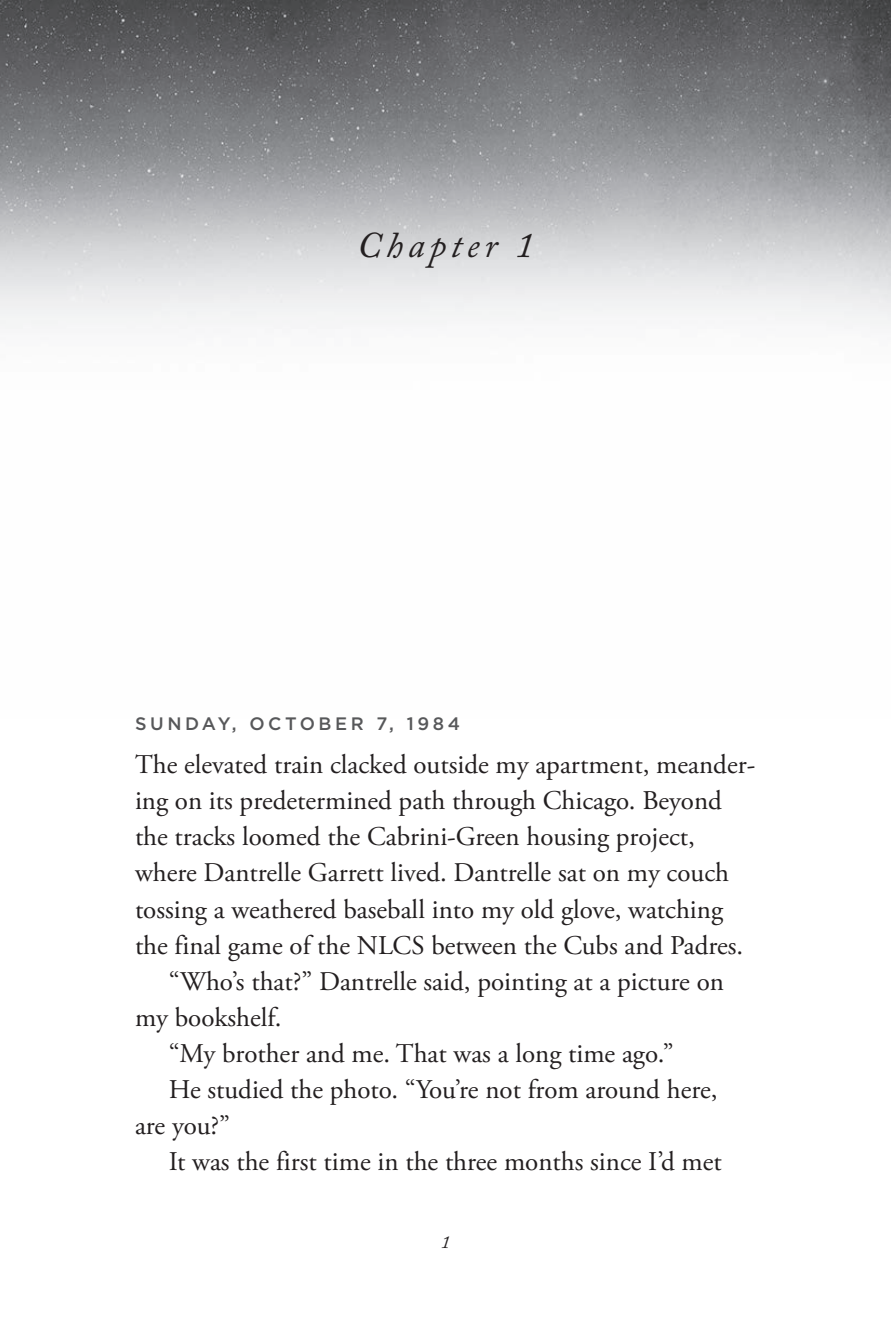
<style>
.page{position:relative;width:891px;height:1337px;background:#fff}
.page>*{position:absolute;margin:0;border:0;box-sizing:border-box;transform-origin:0 0}
.t1{font:italic 36px "Adobe Caslon Pro";letter-spacing:.14em;color:#231f20}
.t2{font:27px "Adobe Garamond Pro";color:#231f20}
.t3{font:500 18px "Gotham";letter-spacing:.2em;color:#57585a}
.t4{font:italic 18px "Adobe Caslon Pro";color:#231f20}
</style>
<div class="page">
<img style="left:0;top:0;width:891px;height:329px">
<h1 class="t1" style="left:357px;top:224px;width:178px">Chapter 1</h1>
<p class="t3" style="left:135px;top:712px;width:327px">SUNDAY, OCTOBER 7, 1984</p>
<p class="t2" style="left:135px;top:748px;width:620px">The elevated train clacked outside my apartment, meander-</p>
<p class="t2" style="left:135px;top:784px;width:588px">ing on its predetermined path through Chicago. Beyond</p>
<p class="t2" style="left:135px;top:820px;width:561px">the tracks loomed the Cabrini-Green housing project,</p>
<p class="t2" style="left:135px;top:856px;width:596px">where Dantrelle Garrett lived. Dantrelle sat on my couch</p>
<p class="t2" style="left:135px;top:892px;width:590px">tossing a weathered baseball into my old glove, watching</p>
<p class="t2" style="left:135px;top:928px;width:610px">the final game of the NLCS between the Cubs and Padres.</p>
<p class="t2" style="left:169px;top:965px;width:557px">“Who’s that?” Dantrelle said, pointing at a picture on</p>
<p class="t2" style="left:135px;top:1001px;width:148px">my bookshelf.</p>
<p class="t2" style="left:169px;top:1037px;width:507px">“My brother and me. That was a long time ago.”</p>
<p class="t2" style="left:169px;top:1073px;width:550px">He studied the photo. “You’re not from around here,</p>
<p class="t2" style="left:135px;top:1109px;width:97px">are you?”</p>
<p class="t2" style="left:169px;top:1145px;width:555px">It was the first time in the three months since I’d met</p>
<p class="t4" style="left:441px;top:1231px;width:10px">1</p>
</div>
